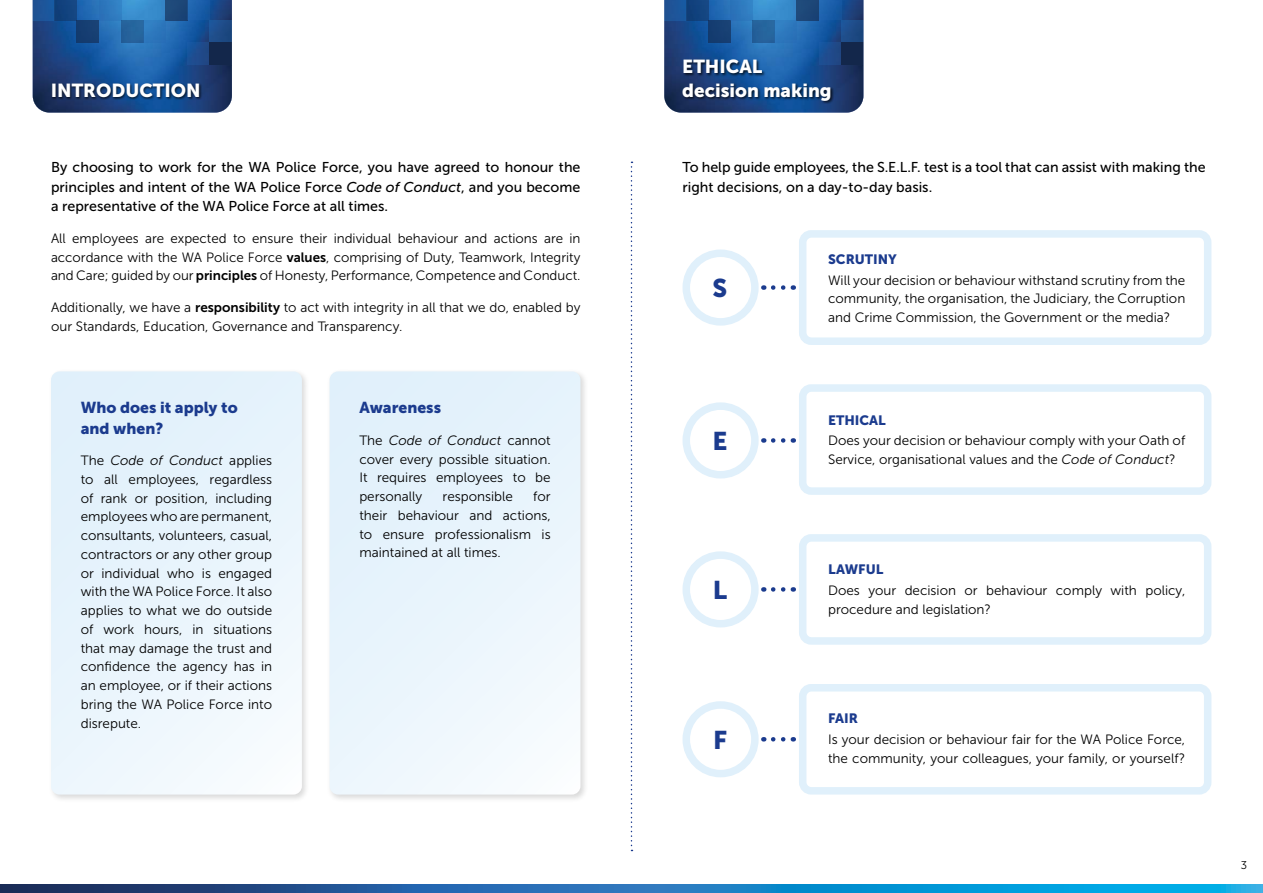
<style>
.page{position:relative;width:1263px;height:893px;background:#fff}
.page>*{position:absolute;margin:0;border:0;box-sizing:border-box;transform-origin:0 0}
.t1{font:25.5px "Museo Sans 900";color:#1b3b8e}
.t2{font:18.75px/23.2px "Museo Sans 900";color:#fff}
.t3{font:15.75px/20.2px "Museo Sans 900";color:#1b3b8e}
.t4{font:14.25px/19.5px "Museo Sans 500";color:#000;text-align:justify}
.t5{font:13.5px/18.8px "Museo Sans 300";color:#000;text-align:justify}
.t6{font:13.5px "Museo Sans 900";color:#1b3b8e}
.t7{font:11.25px "Museo Sans 300";color:#000}
.s1{font-style:italic}
.s2{font-family:"Museo Sans 700"}
</style>
<div class="page">
<img style="left:33px;top:0;width:199px;height:113px">
<div style="left:33px;top:0;width:22px;height:20px;background:#1e559a"></div>
<div style="left:77px;top:20px;width:22px;height:22px;background:#163e72"></div>
<div style="left:99px;top:0;width:22px;height:20px;background:#2e79bf"></div>
<svg style="left:187px;top:42px;width:23px;height:22px"></svg>
<div style="left:121px;top:20px;width:22px;height:22px;background:#26659d"></div>
<div style="left:165px;top:0;width:23px;height:20px;background:#1d4778"></div>
<div style="left:143px;top:20px;width:22px;height:22px;background:#2e78bd"></div>
<div style="left:210px;top:20px;width:22px;height:22px;background:linear-gradient(to right,#205394,#1b457c)"></div>
<div style="left:210px;top:42px;width:22px;height:22px;background:#13274b"></div>
<div style="left:187px;top:0;width:23px;height:20px;background:linear-gradient(to bottom,#1d62ad,#175ba5)"></div>
<div style="left:55px;top:0;width:22px;height:20px;background:#11427e"></div>
<div style="left:51px;top:82px;width:152px;height:18px;background:#000;opacity:.75"></div>
<svg style="left:631px;top:162px;width:1px;height:689px"></svg>
<img style="left:664px;top:0;width:199px;height:113px">
<div style="left:664px;top:0;width:22px;height:20px;background:#1e5599"></div>
<div style="left:708px;top:20px;width:22px;height:22px;background:#153e72"></div>
<div style="left:730px;top:0;width:23px;height:20px;background:#2e7abf"></div>
<div style="left:819px;top:42px;width:22px;height:22px;background:linear-gradient(to right,#18559e,#224581)"></div>
<div style="left:753px;top:20px;width:22px;height:22px;background:#26659d"></div>
<div style="left:797px;top:0;width:22px;height:20px;background:#1d4778"></div>
<div style="left:775px;top:20px;width:22px;height:22px;background:#2d78bd"></div>
<div style="left:841px;top:20px;width:22px;height:22px;background:linear-gradient(to right,#205394,#1b457d)"></div>
<div style="left:841px;top:42px;width:22px;height:22px;background:#13274b"></div>
<div style="left:819px;top:0;width:22px;height:20px;background:#1b5ea9"></div>
<div style="left:686px;top:0;width:22px;height:20px;background:#11427e"></div>
<div style="left:682px;top:58px;width:152px;height:46px;background:#000;opacity:.75"></div>
<svg style="left:773px;top:285px;width:21px;height:5px"></svg>
<div style="left:682px;top:249px;width:77px;height:77px;border:8px solid #e0f0fb;border-radius:50%"></div>
<div style="left:799px;top:230px;width:412px;height:115px;border:8px solid #e0f0fb;border-radius:9px"></div>
<svg style="left:773px;top:438px;width:21px;height:5px"></svg>
<div style="left:682px;top:402px;width:77px;height:76px;border:8px solid #e0f0fb;border-radius:50%"></div>
<div style="left:799px;top:384px;width:412px;height:111px;border:8px solid #e0f0fb;border-radius:9px"></div>
<svg style="left:773px;top:587px;width:21px;height:5px"></svg>
<div style="left:682px;top:551px;width:77px;height:76px;border:8px solid #e0f0fb;border-radius:50%"></div>
<div style="left:799px;top:534px;width:412px;height:111px;border:8px solid #e0f0fb;border-radius:9px"></div>
<svg style="left:773px;top:737px;width:21px;height:4px"></svg>
<div style="left:682px;top:701px;width:77px;height:76px;border:8px solid #e0f0fb;border-radius:50%"></div>
<div style="left:799px;top:684px;width:412px;height:111px;border:8px solid #e0f0fb;border-radius:9px"></div>
<div style="left:48px;top:368px;width:262px;height:435px;background:#000;opacity:.15"></div>
<svg style="left:51px;top:371px;width:251px;height:424px"></svg>
<div style="left:327px;top:368px;width:262px;height:435px;background:#000;opacity:.15"></div>
<svg style="left:330px;top:371px;width:250px;height:424px"></svg>
<svg style="left:0;top:884px;width:1263px;height:9px;background:#1674b2"></svg>
<h2 class="t2" style="left:51px;top:78px;width:151px">INTRODUCTION</h2>
<p class="t4" style="left:51px;top:158px;width:531px">By choosing to work for the WA Police Force, you have agreed to honour the principles and intent of the WA Police Force <span class="s1">Code of Conduct</span>, and you become a representative of the WA Police Force at all times.</p>
<p class="t5" style="left:51px;top:229px;width:531px">All employees are expected to ensure their individual behaviour and actions are in accordance with the WA Police Force <span class="s2">values</span>, comprising of Duty, Teamwork, Integrity and Care; guided by our <span class="s2">principles</span> of Honesty, Performance, Competence and Conduct.</p>
<p class="t5" style="left:51px;top:298px;width:531px">Additionally, we have a <span class="s2">responsibility</span> to act with integrity in all that we do, enabled by our Standards, Education, Governance and Transparency.</p>
<p class="t3" style="left:81px;top:398px;width:158px">Who does it apply to and when?</p>
<p class="t5" style="left:81px;top:451px;width:193px">The <span class="s1">Code of Conduct</span> applies to all employees, regardless of rank or position, including employees who are permanent, consultants, volunteers, casual, contractors or any other group or individual who is engaged with the WA Police Force. It also applies to what we do outside of work hours, in situations that may damage the trust and confidence the agency has in an employee, or if their actions bring the WA Police Force into disrepute.</p>
<p class="t3" style="left:359px;top:398px;width:83px">Awareness</p>
<p class="t5" style="left:359px;top:431px;width:193px">The <span class="s1">Code of Conduct</span> cannot cover every possible situation.<br>It requires employees to be personally</p>
<p class="t5" style="left:359px;top:487px;width:193px;text-indent:174px">for their behaviour and actions, to ensure professionalism is maintained at all times.</p>
<p class="t5" style="left:443px;top:487px;width:72px">responsible</p>
<h2 class="t2" style="left:682px;top:55px;width:151px">ETHICAL decision making</h2>
<p class="t4" style="left:682px;top:158px;width:525px">To help guide employees, the S.E.L.F. test is a tool that can assist with making the right decisions, on a day-to-day basis.</p>
<h1 class="t1" style="left:713px;top:274px;width:16px">S</h1>
<h1 class="t1" style="left:712px;top:427px;width:16px">E</h1>
<p class="t6" style="left:828px;top:251px;width:70px">SCRUTINY</p>
<p class="t5" style="left:828px;top:271px;width:359px">Will your decision or behaviour withstand scrutiny from the community, the organisation, the Judiciary, the Corruption and Crime Commission, the Government or the media?</p>
<p class="t6" style="left:828px;top:412px;width:59px">ETHICAL</p>
<p class="t5" style="left:828px;top:432px;width:359px">Does your decision or behaviour comply with your Oath of<br>Service, organisational values and the <span class="s1">Code of Conduct</span>?</p>
<h1 class="t1" style="left:713px;top:576px;width:16px">L</h1>
<h1 class="t1" style="left:713px;top:725px;width:15px">F</h1>
<p class="t6" style="left:828px;top:562px;width:57px">LAWFUL</p>
<p class="t5" style="left:828px;top:581px;width:359px">Does your decision or behaviour comply with policy, procedure and legislation?</p>
<p class="t6" style="left:828px;top:711px;width:31px">FAIR</p>
<p class="t5" style="left:828px;top:730px;width:359px">Is your decision or behaviour fair for the WA Police Force, the community, your colleagues, your family, or yourself?</p>
<p class="t7" style="left:1241px;top:859px;width:8px">3</p>
</div>
